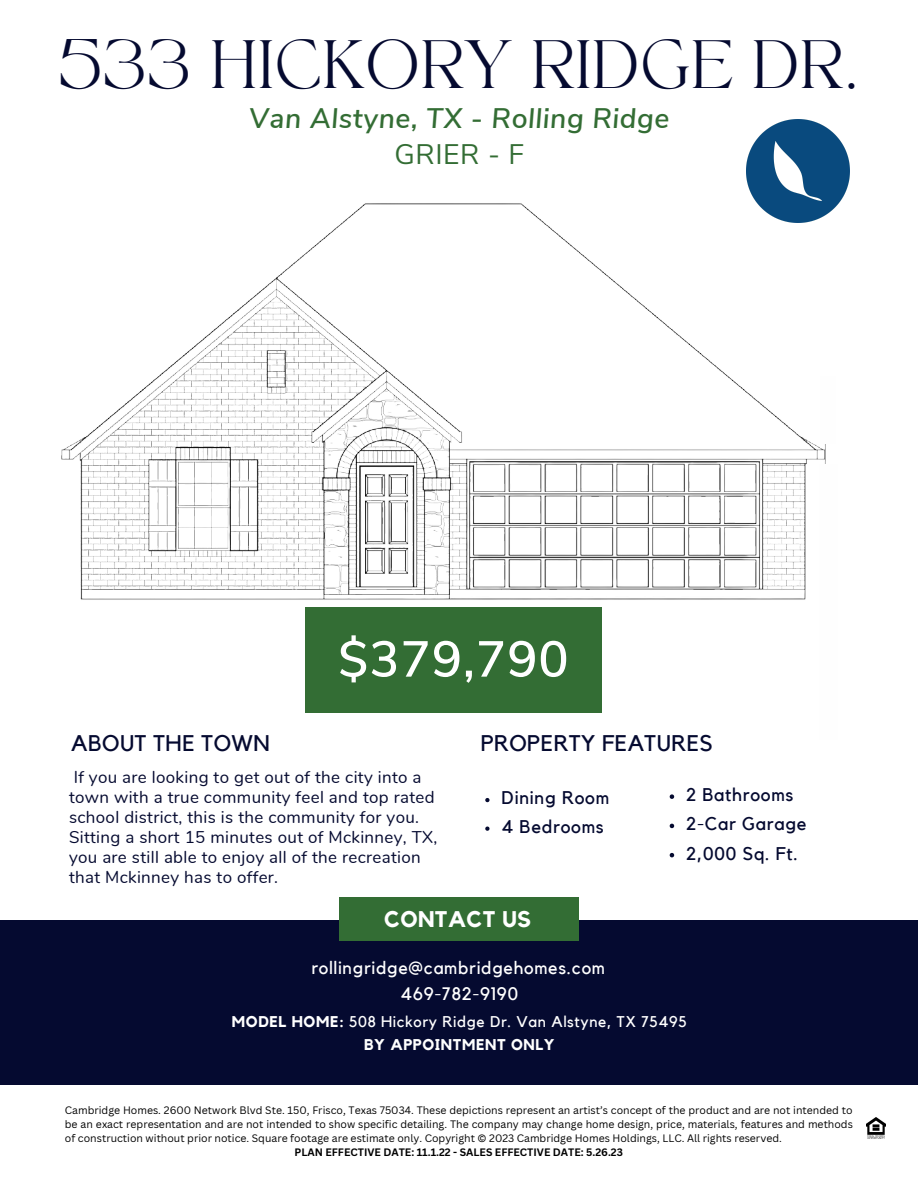
<style>
.page{position:relative;width:918px;height:1188px;background:#fff}
.page>*{position:absolute;margin:0;border:0;box-sizing:border-box;transform-origin:0 0}
.t1{font:600 50.4px "Nunito Sans";letter-spacing:.02em;color:#fff}
.t2{font:47.85px "TANAEGEAN";letter-spacing:.02em;color:#050a30}
.t3{font:italic 600 28.2px "Nunito Sans";letter-spacing:.02em;color:#336d34}
.t4{font:28.2px "Nunito Sans";letter-spacing:.02em;color:#336d34}
.t5{font:22.5px "Kollektif";letter-spacing:.02em;color:#050a30}
.t6{font:700 22.5px "Kollektif";letter-spacing:.02em;color:#fff}
.t7{font:18.3px "Kollektif";letter-spacing:.04em;color:#050a30}
.t8{font:18px "Kollektif";letter-spacing:.04em;color:#fff}
.t9{font:17.85px "Kollektif";letter-spacing:.04em;color:#fff}
.t10{font:16.95px/20.1px "Nunito";letter-spacing:.02em;color:#050a30}
.t11{font:15.45px "Kollektif";letter-spacing:.04em;color:#fff}
.t12{font:700 15.45px "Kollektif";letter-spacing:.04em;color:#fff}
.t13{font:10.5px/14px "Canva Sans";color:#000;text-align:justify}
.t14{font:700 10.5px "Canva Sans";color:#000}
.s1{font-weight:700}
</style>
<div class="page">
<div style="left:0;top:920px;width:918px;height:164px;background:#050a30"></div>
<div style="left:340px;top:897px;width:239px;height:43px;background:#336d34"></div>
<img style="left:61px;top:203px;width:765px;height:397px">
<div style="left:305px;top:608px;width:297px;height:105px;background:#336d34"></div>
<img style="left:867px;top:1117px;width:19px;height:22px">
<img style="left:746px;top:119px;width:104px;height:104px">
<div style="left:820px;top:465px;width:18px;height:275px;background:#fefefe"></div>
<svg style="left:485px;top:798px;width:5px;height:4px"></svg>
<svg style="left:485px;top:827px;width:5px;height:4px"></svg>
<svg style="left:670px;top:794px;width:4px;height:5px"></svg>
<svg style="left:670px;top:824px;width:4px;height:4px"></svg>
<svg style="left:670px;top:853px;width:4px;height:4px"></svg>
<div style="left:821px;top:376px;width:15px;height:68px;background:#fefefe"></div>
<p class="t2" style="left:59px;top:37px;width:802px">533 HICKORY RIDGE DR.</p>
<p class="t3" style="left:249px;top:99px;width:422px">Van Alstyne, TX - Rolling Ridge</p>
<p class="t4" style="left:395px;top:135px;width:131px">GRIER - F</p>
<p class="t1" style="left:338px;top:626px;width:232px">$379,790</p>
<p class="t5" style="left:71px;top:733px;width:200px">ABOUT THE TOWN</p>
<p class="t5" style="left:481px;top:733px;width:234px">PROPERTY FEATURES</p>
<p class="t7" style="left:502px;top:790px;width:109px">Dining Room</p>
<p class="t7" style="left:502px;top:818px;width:104px">4 Bedrooms</p>
<p class="t10" style="left:69px;top:767px;width:370px">If you are looking to get out of the city into a town with a true community feel and top rated school district, this is the community for you.<br>Sitting a short 15 minutes out of Mckinney, TX, you are still able to enjoy all of the recreation that Mckinney has to offer.</p>
<p class="t7" style="left:686px;top:786px;width:109px">2 Bathrooms</p>
<p class="t7" style="left:686px;top:816px;width:122px">2-Car Garage</p>
<p class="t7" style="left:686px;top:845px;width:113px">2,000 Sq. Ft.</p>
<p class="t6" style="left:384px;top:909px;width:148px">CONTACT US</p>
<p class="t9" style="left:311px;top:960px;width:295px">rollingridge@cambridgehomes.com</p>
<p class="t11" style="left:232px;top:1014px;width:456px"><span class="s1">MODEL HOME:</span> 508 Hickory Ridge Dr. Van Alstyne, TX 75495</p>
<p class="t8" style="left:401px;top:986px;width:119px">469-782-9190</p>
<p class="t12" style="left:364px;top:1037px;width:192px">BY APPOINTMENT ONLY</p>
<p class="t13" style="left:65px;top:1103px;width:790px">Cambridge Homes. 2600 Network Blvd Ste. 150, Frisco, Texas 75034. These depictions represent an artist’s concept of the product and are not intended to be an exact representation and are not intended to show specific detailing. The company may change home design, price, materials, features and methods of construction without prior notice. Square footage are estimate only. Copyright © 2023 Cambridge Homes Holdings, LLC. All rights reserved.</p>
<p class="t14" style="left:295px;top:1145px;width:330px">PLAN EFFECTIVE DATE: 11.1.22 - SALES EFFECTIVE DATE: 5.26.23</p>
</div>
